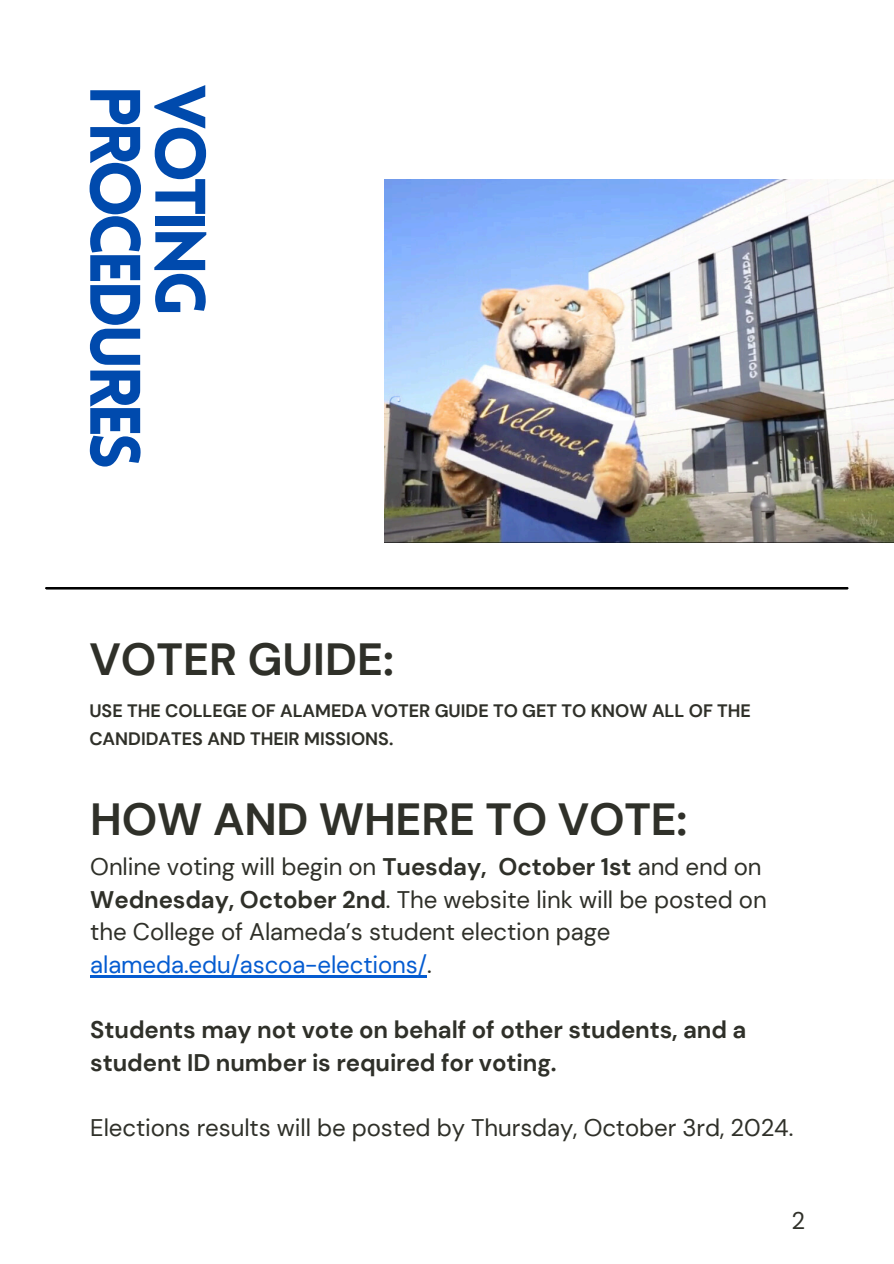
<style>
.page{position:relative;width:894px;height:1264px;background:#fff}
.page>*{position:absolute;margin:0;border:0;box-sizing:border-box;transform-origin:0 0}
.t1{font:900 69.75px/65.1px "Lovelo";letter-spacing:-.075em;color:#004aad}
.t2{font:700 45px "DM Sans";letter-spacing:-.005em;color:#2f3029}
.t3{font:24px/32.7px "DM Sans";letter-spacing:-.005em;color:#2f3029}
.t4{font:700 24px/32.7px "DM Sans";letter-spacing:-.005em;color:#2f3029}
.t5{font:700 18px/28.2px "DM Sans";color:#2f3029}
.s1{font-weight:700}
.s2{color:#055cd1}
</style>
<div class="page">
<img style="left:385px;top:180px;width:508px;height:362px">
<hr style="left:46px;top:587px;width:801px;height:2px;background:#000">
<hr style="left:90px;top:975px;width:337px;height:2px;background:#055cd1">
<h1 class="t1" style="left:205px;top:85px;width:386px;rotate:90deg">VOTING<br>PROCEDURES</h1>
<h2 class="t2" style="left:89px;top:630px;width:306px">VOTER GUIDE:</h2>
<h3 class="t5" style="left:89px;top:696px;width:663px">USE THE COLLEGE OF ALAMEDA VOTER GUIDE TO GET TO KNOW ALL OF THE<br>CANDIDATES AND THEIR MISSIONS.</h3>
<p class="t2" style="left:90px;top:790px;width:598px">HOW AND WHERE TO VOTE:</p>
<p class="t3" style="left:90px;top:850px;width:677px">Online voting will begin on <span class="s1">Tuesday, October 1st</span> and end on <span class="s1">Wednesday, October 2nd</span>. The website link will be posted on the College of Alameda’s student election page <span class="s2">alameda.edu/ascoa-elections/</span>.</p>
<p class="t4" style="left:90px;top:1013px;width:657px">Students may not vote on behalf of other students, and a student ID number is required for voting.</p>
<p class="t3" style="left:90px;top:1111px;width:704px">Elections results will be posted by Thursday, October 3rd, 2024.</p>
<h3 class="t3" style="left:791px;top:1204px;width:15px">2</h3>
</div>
